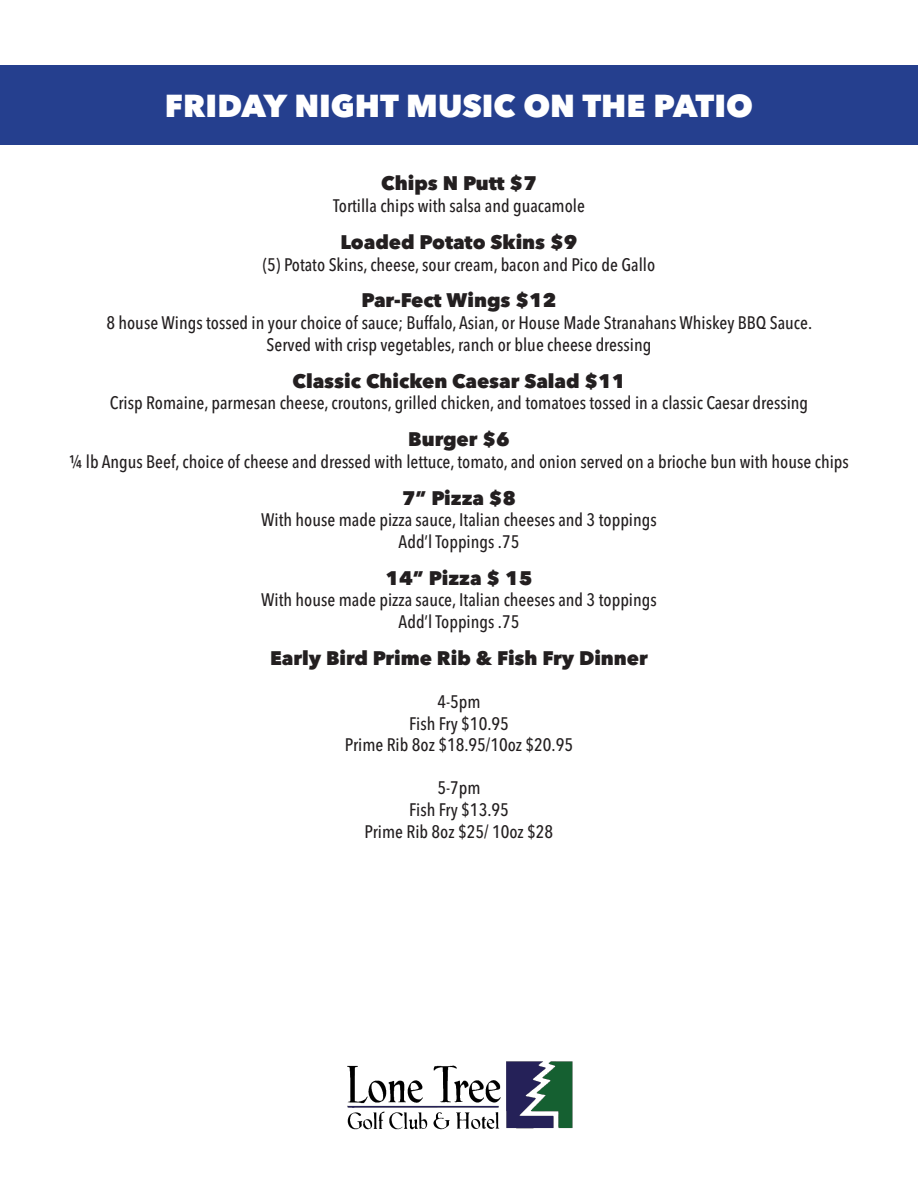
<style>
.page{position:relative;width:918px;height:1188px;background:#fff}
.page>*{position:absolute;margin:0;border:0;box-sizing:border-box;transform-origin:0 0}
.Superheader{font:800 31.5px "Avenir Next LT Pro";color:#fff}
.Dish{font:800 19.5px "Avenir Next LT Pro";color:#231f20}
.Body_Text{font:500 condensed 18px/21.6px "Avenir Next LT Pro";color:#231f20;text-align:center}
</style>
<div class="page">
<div style="left:0;top:65px;width:918px;height:80px;background:#253f8e"></div>
<img style="left:347px;top:1061px;width:226px;height:69px">
<p class="Superheader" style="left:165px;top:86px;width:590px">FRIDAY NIGHT MUSIC ON THE PATIO</p>
<p class="Dish" style="left:381px;top:172px;width:157px">Chips N Putt $7</p>
<p class="Body_Text" style="left:333px;top:195px;width:253px">Tortilla chips with salsa and guacamole</p>
<p class="Dish" style="left:341px;top:230px;width:238px">Loaded Potato Skins $9</p>
<p class="Body_Text" style="left:263px;top:253px;width:394px">(5) Potato Skins, cheese, sour cream, bacon and Pico de Gallo</p>
<p class="Dish" style="left:362px;top:289px;width:196px">Par-Fect Wings $12</p>
<p class="Body_Text" style="left:106px;top:312px;width:707px">8 house Wings tossed in your choice of sauce; Buffalo, Asian, or House Made Stranahans Whiskey BBQ Sauce.<br>Served with crisp vegetables, ranch or blue cheese dressing</p>
<p class="Dish" style="left:292px;top:369px;width:335px">Classic Chicken Caesar Salad $11</p>
<p class="Body_Text" style="left:110px;top:392px;width:700px">Crisp Romaine, parmesan cheese, croutons, grilled chicken, and tomatoes tossed in a classic Caesar dressing</p>
<p class="Dish" style="left:408px;top:427px;width:103px">Burger $6</p>
<p class="Body_Text" style="left:69px;top:451px;width:781px">¼ lb Angus Beef, choice of cheese and dressed with lettuce, tomato, and onion served on a brioche bun with house chips</p>
<p class="Dish" style="left:402px;top:486px;width:116px">7” Pizza $8</p>
<p class="Body_Text" style="left:261px;top:509px;width:397px">With house made pizza sauce, Italian cheeses and 3 toppings</p>
<p class="Body_Text" style="left:399px;top:531px;width:122px">Add’l Toppings .75</p>
<p class="Dish" style="left:386px;top:566px;width:148px">14” Pizza $ 15</p>
<p class="Body_Text" style="left:261px;top:589px;width:397px">With house made pizza sauce, Italian cheeses and 3 toppings</p>
<p class="Body_Text" style="left:399px;top:611px;width:122px">Add’l Toppings .75</p>
<p class="Dish" style="left:270px;top:646px;width:379px">Early Bird Prime Rib &amp; Fish Fry Dinner</p>
<p class="Body_Text" style="left:437px;top:691px;width:45px">4-5pm</p>
<p class="Body_Text" style="left:409px;top:712px;width:101px">Fish Fry $10.95</p>
<p class="Body_Text" style="left:345px;top:734px;width:230px">Prime Rib 8oz $18.95/10oz $20.95</p>
<p class="Body_Text" style="left:437px;top:777px;width:45px">5-7pm</p>
<p class="Body_Text" style="left:409px;top:799px;width:101px">Fish Fry $13.95</p>
<p class="Body_Text" style="left:365px;top:820px;width:190px">Prime Rib 8oz $25/ 10oz $28</p>
</div>
